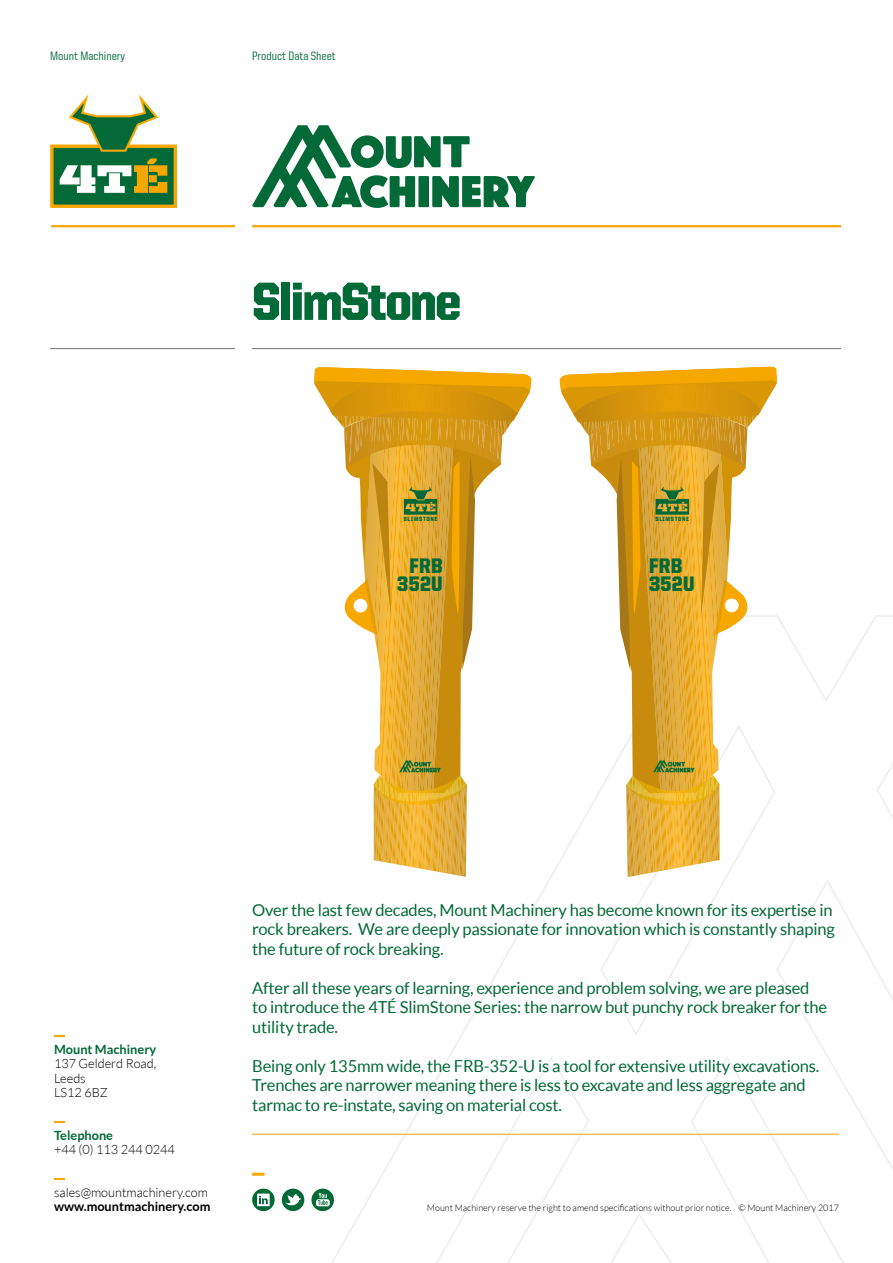
<style>
.page{position:relative;width:893px;height:1263px;background:#fff}
.page>*{position:absolute;margin:0;border:0;box-sizing:border-box;transform-origin:0 0}
.t1{font:900 54px "United Sans Semi Cond";letter-spacing:-.03em;color:#026937}
.t2{font:900 21.15px/18.1px "United Sans Semi Cond";letter-spacing:.02em;color:#026937;text-align:center}
.t3{font:16.5px/19.5px "Lato";letter-spacing:-.01em;color:#026937}
.t4{font:300 12.75px/14.2px "Lato";color:#000}
.t5{font:700 12.75px "Lato";color:#026937}
.t6{font:700 12.75px "Lato";color:#000}
.t7{font:500 12.15px "United Sans Semi Cond";color:#026937}
.t8{font:300 9px "Lato";color:#000}
.t9{font:900 6.15px "United Sans Semi Cond";letter-spacing:.1em;color:#026937}
</style>
<div class="page">
<svg style="left:318px;top:615px;width:575px;height:648px"></svg>
<hr style="left:252px;top:348px;width:589px;height:1px;background:#717271">
<hr style="left:50px;top:348px;width:185px;height:1px;background:#717271">
<hr style="left:51px;top:225px;width:184px;height:2px;background:#f7a800">
<hr style="left:252px;top:225px;width:589px;height:2px;background:#f7a800">
<svg style="left:252px;top:125px;width:283px;height:83px"></svg>
<div style="left:50px;top:145px;width:127px;height:63px;background:#026937;border:3px solid #f7a800"></div>
<svg style="left:69px;top:94px;width:89px;height:58px"></svg>
<svg style="left:60px;top:158px;width:108px;height:35px"></svg>
<svg style="left:54px;top:1035px;width:11px;height:2px"></svg>
<svg style="left:252px;top:1173px;width:13px;height:3px"></svg>
<svg style="left:282px;top:1188px;width:22px;height:23px"></svg>
<svg style="left:252px;top:1188px;width:23px;height:23px"></svg>
<svg style="left:311px;top:1188px;width:23px;height:23px"></svg>
<hr style="left:252px;top:1134px;width:587px;height:1px;background:#f7a800">
<svg style="left:346px;top:670px;width:161px;height:123px"></svg>
<svg style="left:588px;top:670px;width:158px;height:123px"></svg>
<svg style="left:314px;top:367px;width:218px;height:303px"></svg>
<svg style="left:373px;top:760px;width:94px;height:117px;background:#e3b448"></svg>
<svg style="left:626px;top:760px;width:94px;height:117px;background:#e3b347"></svg>
<svg style="left:559px;top:367px;width:218px;height:303px"></svg>
<p class="t7" style="left:50px;top:50px;width:76px">Mount Machinery</p>
<p class="t7" style="left:252px;top:50px;width:85px">Product Data Sheet</p>
<h1 class="t1" style="left:252px;top:272px;width:211px">SlimStone</h1>
<p class="t9" style="left:404px;top:515px;width:35px">SLIMSTONE</p>
<p class="t2" style="left:397px;top:556px;width:47px">FRB<br>352U</p>
<p class="t9" style="left:655px;top:515px;width:35px">SLIMSTONE</p>
<p class="t2" style="left:649px;top:556px;width:47px;text-align:left">FRB<br>352U</p>
<p class="t3" style="left:252px;top:900px;width:584px">Over the last few decades, Mount Machinery has become known for its expertise in rock breakers. We are deeply passionate for innovation which is constantly shaping the future of rock breaking.</p>
<p class="t3" style="left:252px;top:978px;width:576px">After all these years of learning, experience and problem solving, we are pleased to introduce the 4TÉ SlimStone Series: the narrow but punchy rock breaker for the utility trade.</p>
<p class="t3" style="left:252px;top:1056px;width:569px">Being only 135mm wide, the FRB-352-U is a tool for extensive utility excavations.<br>Trenches are narrower meaning there is less to excavate and less aggregate and tarmac to re-instate, saving on material cost.</p>
<p class="t5" style="left:54px;top:1042px;width:104px">Mount Machinery</p>
<p class="t4" style="left:54px;top:1057px;width:104px">137 Gelderd Road,<br>Leeds<br>LS12 6BZ</p>
<p class="t5" style="left:54px;top:1127px;width:61px">Telephone</p>
<p class="t4" style="left:54px;top:1142px;width:123px">+44 (0) 113 244 0244</p>
<p class="t4" style="left:54px;top:1185px;width:155px">sales@mountmachinery.com</p>
<p class="t6" style="left:54px;top:1199px;width:158px">www.mountmachinery.com</p>
<p class="t8" style="left:427px;top:1203px;width:413px">Mount Machinery reserve the right to amend specifications without prior notice. © Mount Machinery 2017</p>
</div>
